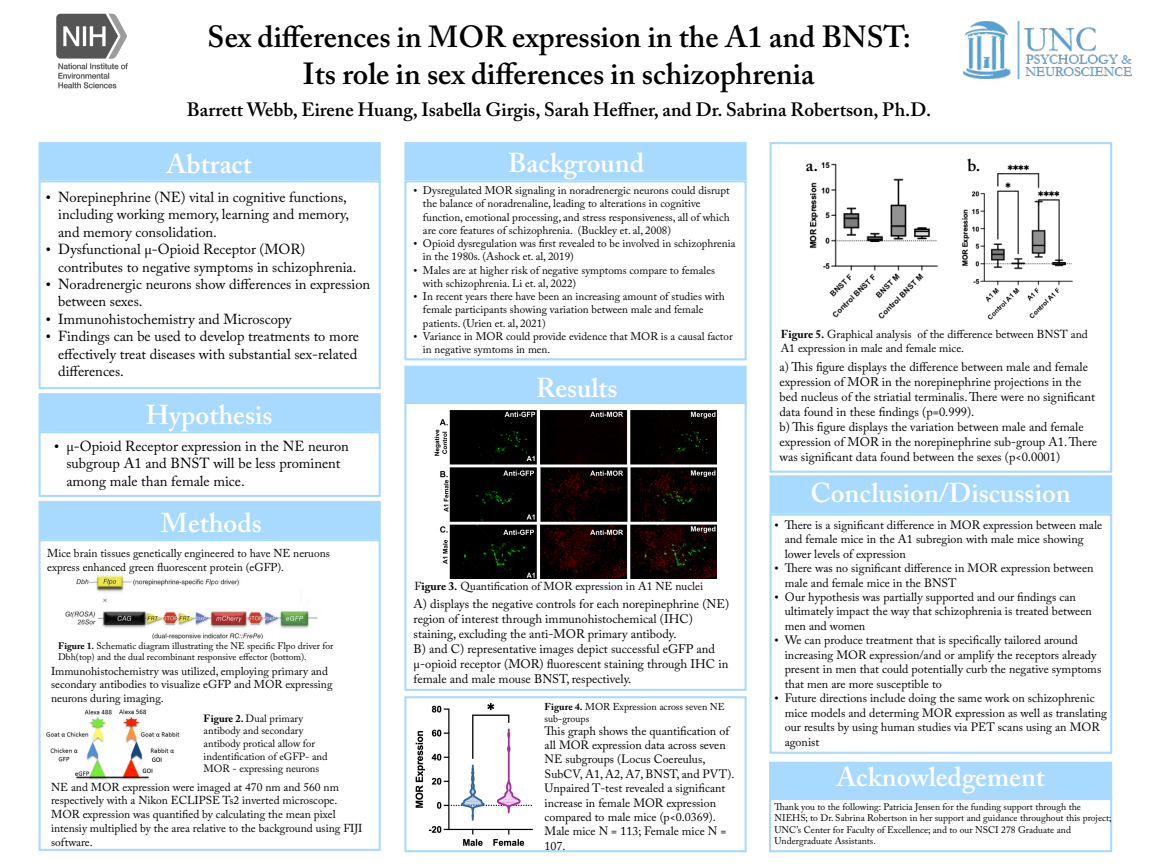
<style>
.page{position:relative;width:1152px;height:864px;background:#fff}
.page>*{position:absolute;margin:0;border:0;box-sizing:border-box;transform-origin:0 0}
.t1{font:600 30.4px/36.4px "Adobe Caslon Pro";color:#000;text-align:center}
.t2{font:600 27.2px "Adobe Caslon Pro";color:#fff}
.t3{font:600 19.2px "Adobe Caslon Pro";color:#000}
.t4{font:600 17.2px "Adobe Caslon Pro";color:#000}
.t5{font:14.4px/17.2px "Adobe Caslon Pro";color:#000}
.t6{font:12.4px/14.8px "Adobe Caslon Pro";color:#000}
.t7{font:12px/14.4px "Adobe Caslon Pro";color:#000}
.t8{font:11.6px/13.6px "Adobe Caslon Pro";color:#000}
.t9{font:11.2px/13.2px "Adobe Caslon Pro";color:#000}
.t10{font:10.4px/12.8px "Adobe Caslon Pro";color:#000}
.t11{font:10px/12px "Adobe Caslon Pro";color:#000}
.t12{font:9.6px/11.6px "Adobe Caslon Pro";color:#000}
.s1{font-family:"Times New Roman"}
.s2{font-weight:700}
</style>
<div class="page">
<div style="left:39px;top:180px;width:342px;height:209px;border:2px solid #a8d9ff"></div>
<div style="left:770px;top:514px;width:342px;height:240px;border:2px solid #a8d9ff"></div>
<div style="left:39px;top:539px;width:342px;height:312px;border:2px solid #a8d9ff"></div>
<img style="left:963px;top:22px;width:169px;height:57px">
<div style="left:404px;top:402px;width:343px;height:289px;border:2px solid #a8d9ff"></div>
<img style="left:56px;top:13px;width:72px;height:76px">
<div style="left:405px;top:367px;width:341px;height:36px;background:#a8d9ff"></div>
<div style="left:404px;top:366px;width:343px;height:38px;border:2px solid #a8d9ff"></div>
<div style="left:40px;top:143px;width:340px;height:36px;background:#a8d9ff"></div>
<div style="left:39px;top:142px;width:342px;height:38px;border:2px solid #a8d9ff"></div>
<div style="left:40px;top:502px;width:340px;height:36px;background:#a8d9ff"></div>
<div style="left:39px;top:501px;width:342px;height:38px;border:2px solid #a8d9ff"></div>
<div style="left:771px;top:476px;width:340px;height:37px;background:#a8d9ff"></div>
<div style="left:770px;top:475px;width:342px;height:39px;border:2px solid #a8d9ff"></div>
<div style="left:770px;top:142px;width:342px;height:331px;border:2px solid #a8d9ff"></div>
<div style="left:39px;top:431px;width:342px;height:66px;border:2px solid #a8d9ff"></div>
<div style="left:40px;top:394px;width:340px;height:36px;background:#a8d9ff"></div>
<div style="left:39px;top:393px;width:342px;height:38px;border:2px solid #a8d9ff"></div>
<img style="left:66px;top:576px;width:251px;height:63px">
<img style="left:47px;top:710px;width:133px;height:69px">
<img style="left:435px;top:411px;width:281px;height:168px">
<div style="left:404px;top:696px;width:343px;height:156px;border:2px solid #a8d9ff"></div>
<div style="left:769px;top:798px;width:343px;height:54px;border:2px solid #a8d9ff"></div>
<div style="left:770px;top:763px;width:341px;height:36px;background:#a8d9ff"></div>
<div style="left:769px;top:762px;width:343px;height:38px;border:2px solid #a8d9ff"></div>
<img style="left:809px;top:162px;width:129px;height:157px">
<img style="left:962px;top:164px;width:111px;height:156px">
<div style="left:404px;top:180px;width:343px;height:180px;border:2px solid #a8d9ff"></div>
<div style="left:405px;top:143px;width:341px;height:36px;background:#a8d9ff"></div>
<div style="left:404px;top:142px;width:343px;height:38px;border:2px solid #a8d9ff"></div>
<img style="left:415px;top:703px;width:118px;height:143px">
<h1 class="t1" style="left:207px;top:19px;width:705px">Sex differences in MOR expression in the A1 and BNST:<br>Its role in sex differences in schizophrenia</h1>
<h3 class="t3" style="left:187px;top:99px;width:746px">Barrett Webb, Eirene Huang, Isabella Girgis, Sarah Heffner, and Dr. Sabrina Robertson, Ph.D.</h3>
<h2 class="t2" style="left:166px;top:148px;width:87px">Abtract</h2>
<p class="t5" style="left:58px;top:188px;width:292px;text-indent:-12px"><span class="s1">•</span> Norepinephrine (NE) vital in cognitive functions, including working memory, learning and memory, and memory consolidation.</p>
<p class="t5" style="left:58px;top:241px;width:300px;text-indent:-12px"><span class="s1">•</span> Dysfunctional µ-Opioid Receptor (MOR) contributes to negative symptoms in schizophrenia.</p>
<p class="t5" style="left:58px;top:275px;width:314px;text-indent:-12px"><span class="s1">•</span> Noradrenergic neurons show differences in expression between sexes.</p>
<p class="t5" style="left:46px;top:310px;width:247px"><span class="s1">•</span> Immunohistochemistry and Microscopy</p>
<p class="t5" style="left:58px;top:328px;width:302px;text-indent:-12px"><span class="s1">•</span> Findings can be used to develop treatments to more effectively treat diseases with substantial sex-related differences.</p>
<h2 class="t2" style="left:146px;top:399px;width:128px">Hypothesis</h2>
<p class="t5" style="left:66px;top:437px;width:284px;text-indent:-12px"><span class="s1">•</span> µ-Opioid Receptor expression in the NE neuron subgroup A1 and BNST will be less prominent among male than female mice.</p>
<h2 class="t2" style="left:161px;top:507px;width:103px">Methods</h2>
<p class="t8" style="left:47px;top:546px;width:284px">Mice brain tissues genetically engineered to have NE neruons express enhanced green fluorescent protein (eGFP).</p>
<p class="t12" style="left:58px;top:639px;width:277px"><span class="s2">Figure 1.</span> Schematic diagram illustrating the NE specific Flpo driver for<br>Dbh(top) and the dual recombinant responsive effector (bottom).</p>
<p class="t8" style="left:51px;top:664px;width:283px">Immunohistochemistry was utilized, employing primary and secondary antibodies to visualize eGFP and MOR expressing neurons during imaging.</p>
<p class="t10" style="left:204px;top:712px;width:126px"><span class="s2">Figure 2.</span> Dual primary antibody and secondary antibody protical allow for indentification of eGFP- and<br>MOR - expressing neurons</p>
<p class="t8" style="left:51px;top:780px;width:313px">NE and MOR expression were imaged at 470 nm and 560 nm respectively with a Nikon ECLIPSE Ts2 inverted microscope.<br>MOR expression was quantified by calculating the mean pixel intensiy multiplied by the area relative to the background using FIJI software.</p>
<h2 class="t2" style="left:508px;top:147px;width:138px">Background</h2>
<p class="t9" style="left:423px;top:184px;width:308px;text-indent:-9px"><span class="s1">•</span> Dysregulated MOR signaling in noradrenergic neurons could disrupt the balance of noradrenaline, leading to alterations in cognitive function, emotional processing, and stress responsiveness, all of which are core features of schizophrenia. (Buckley et. al, 2008)</p>
<p class="t9" style="left:423px;top:237px;width:314px;text-indent:-9px"><span class="s1">•</span> Opioid dysregulation was first revealed to be involved in schizophrenia in the 1980s. (Ashock et. al, 2019)</p>
<p class="t9" style="left:423px;top:263px;width:294px;text-indent:-9px"><span class="s1">•</span> Males are at higher risk of negative symptoms compare to females with schizophrenia. Li et. al, 2022)</p>
<p class="t9" style="left:423px;top:290px;width:303px;text-indent:-9px"><span class="s1">•</span> In recent years there have been an increasing amount of studies with female participants showing variation between male and female patients. (Urien et. al, 2021)</p>
<p class="t9" style="left:423px;top:329px;width:311px;text-indent:-9px"><span class="s1">•</span> Variance in MOR could provide evidence that MOR is a causal factor in negative symtoms in men.</p>
<h2 class="t2" style="left:536px;top:372px;width:83px">Results</h2>
<p class="t8" style="left:415px;top:580px;width:290px">F<span class="s2">igure 3.</span> Quantification of MOR expression in A1 NE nuclei</p>
<p class="t6" style="left:414px;top:596px;width:317px">A) displays the negative controls for each norepinephrine (NE) region of interest through immunohistochemical (IHC) staining, excluding the anti-MOR primary antibody.<br>B) and C) representative images depict successful eGFP and µ-opioid receptor (MOR) fluorescent staining through IHC in female and male mouse BNST, respectively.</p>
<p class="t7" style="left:545px;top:723px;width:191px">This graph shows the quantification of all MOR expression data across seven<br>NE subgroups (Locus Coereulus,<br>SubCV, A1, A2, A7, BNST, and PVT).<br>Unpaired T-test revealed a significant increase in female MOR expression compared to male mice (p&lt;0.0369).<br>Male mice N = 113; Female mice N =<br>107.</p>
<p class="t11" style="left:545px;top:700px;width:182px"><span class="s2">Figure 4.</span> MOR Expression across seven NE sub-groups</p>
<h3 class="t4" style="left:806px;top:155px;width:14px">a.</h3>
<h3 class="t4" style="left:968px;top:155px;width:15px">b.</h3>
<p class="t8" style="left:781px;top:327px;width:309px"><span class="s2">Figure 5.</span> Graphical analysis of the difference between BNST and<br>A1 expression in male and female mice.</p>
<p class="t6" style="left:779px;top:359px;width:319px">a) This figure displays the difference between male and female expression of MOR in the norepinephrine projections in the bed nucleus of the striatial terminalis. There were no significant data found in these findings (p=0.999).<br>b) This figure displays the variation between male and female expression of MOR in the norepinephrine sub-group A1. There was significant data found between the sexes (p&lt;0.0001)</p>
<h2 class="t2" style="left:810px;top:477px;width:262px">Conclusion/Discussion</h2>
<p class="t7" style="left:785px;top:517px;width:319px;text-indent:-10px"><span class="s1">•</span> There is a significant difference in MOR expression between male and female mice in the A1 subregion with male mice showing lower levels of expression</p>
<p class="t7" style="left:785px;top:561px;width:310px;text-indent:-10px"><span class="s1">•</span> There was no significant difference in MOR expression between male and female mice in the BNST</p>
<p class="t7" style="left:785px;top:590px;width:309px;text-indent:-10px"><span class="s1">•</span> Our hypothesis was partially supported and our findings can ultimately impact the way that schizophrenia is treated between men and women</p>
<p class="t7" style="left:785px;top:633px;width:318px;text-indent:-10px"><span class="s1">•</span> We can produce treatment that is specifically tailored around increasing MOR expression/and or amplify the receptors already present in men that could potentially curb the negative symptoms that men are more susceptible to</p>
<p class="t7" style="left:785px;top:691px;width:324px;text-indent:-10px"><span class="s1">•</span> Future directions include doing the same work on schizophrenic mice models and determing MOR expression as well as translating our results by using human studies via PET scans using an MOR agonist</p>
<h2 class="t2" style="left:836px;top:760px;width:210px">Acknowledgement</h2>
<p class="t12" style="left:774px;top:800px;width:339px">Thank you to the following: Patricia Jensen for the funding support through the NIEHS; to Dr. Sabrina Robertson in her support and guidance throughout this project; UNC’s Center for Faculty of Excellence; and to our NSCI 278 Graduate and Undergraduate Assistants.</p>
</div>
